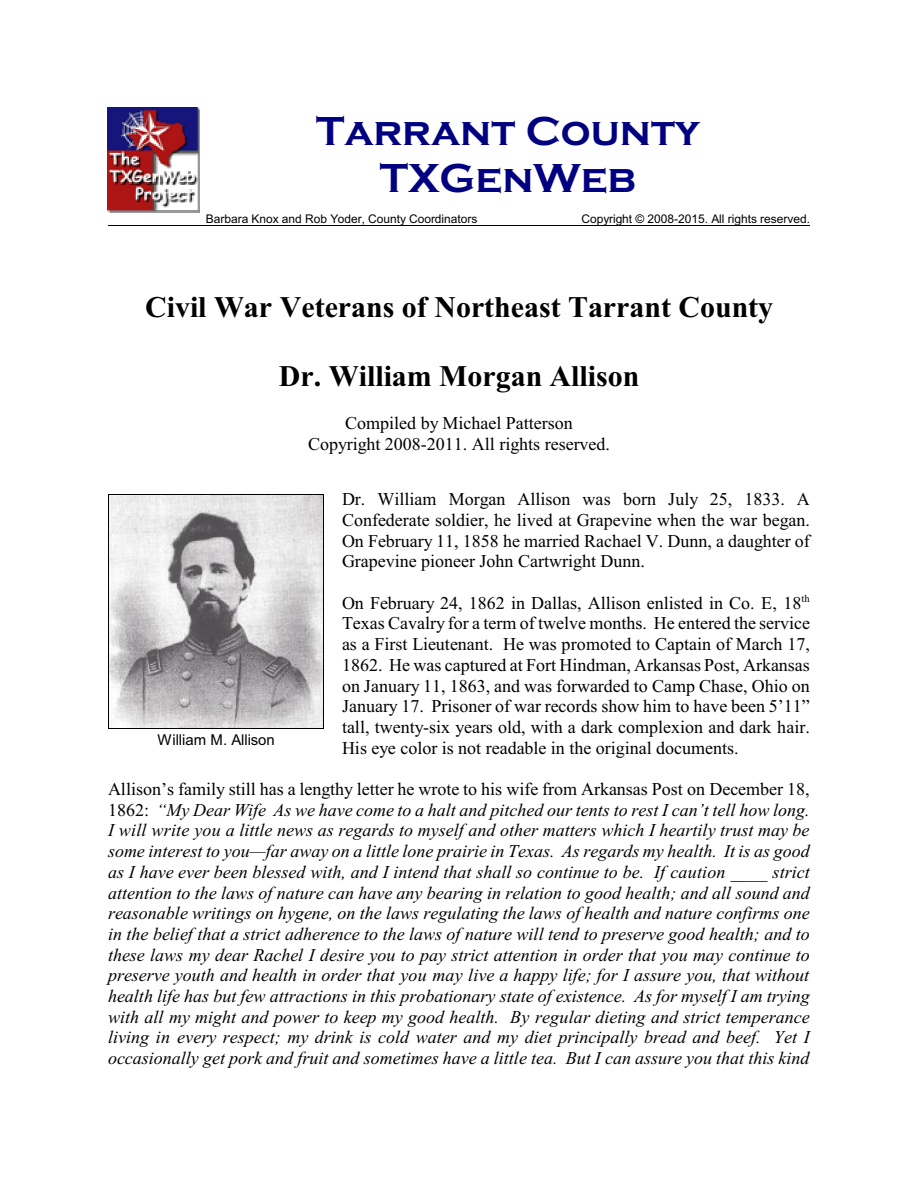
<style>
.page{position:relative;width:918px;height:1188px;background:#fff}
.page>*{position:absolute;margin:0;border:0;box-sizing:border-box;transform-origin:0 0}
.t1{font:700 42px/46.8px "Copperplate Gothic";color:#000080;text-align:center}
.t2{font:700 30px "Times New Roman";color:#000}
.t3{font:italic 18px/20.7px "Times New Roman";color:#000;text-align:justify}
.t4{font:18px/20.7px "Times New Roman";color:#000;text-align:justify}
.t5{font:15px "Arial";color:#000}
.t6{font:12px "Arial";color:#000}
.s1{font-style:normal}
</style>
<div class="page">
<hr style="left:108px;top:225px;width:702px;height:1px;background:#000">
<img style="left:108px;top:108px;width:91px;height:104px">
<img style="left:109px;top:495px;width:214px;height:233px">
<hr style="left:108px;top:494px;width:1px;height:235px;background:#000">
<hr style="left:323px;top:494px;width:1px;height:235px;background:#000">
<hr style="left:108px;top:494px;width:216px;height:1px;background:#000">
<hr style="left:108px;top:728px;width:216px;height:1px;background:#000">
<h1 class="t1" style="left:316px;top:107px;width:385px">Tarrant County<br>TXGenWeb</h1>
<p class="t6" style="left:206px;top:214px;width:273px">Barbara Knox and Rob Yoder, County Coordinators</p>
<p class="t6" style="left:582px;top:214px;width:230px">Copyright © 2008-2015. All rights reserved.</p>
<h2 class="t2" style="left:145px;top:296px;width:629px">Civil War Veterans of Northeast Tarrant County</h2>
<h2 class="t2" style="left:279px;top:365px;width:362px">Dr. William Morgan Allison</h2>
<p class="t4" style="left:308px;top:415px;width:303px;text-align:center">Compiled by Michael Patterson<br>Copyright 2008-2011. All rights reserved.</p>
<p class="t4" style="left:342px;top:491px;width:469px">Dr. William Morgan Allison was born July 25, 1833. A Confederate soldier, he lived at Grapevine when the war began.<br>On February 11, 1858 he married Rachael V. Dunn, a daughter of Grapevine pioneer John Cartwright Dunn.</p>
<p class="t4" style="left:342px;top:594px;width:470px">On February 24, 1862 in Dallas, Allison enlisted in Co. E, 18<sup>th </sup>Texas Cavalry for a term of twelve months. He entered the service as a First Lieutenant. He was promoted to Captain of March 17, 1862. He was captured at Fort Hindman, Arkansas Post, Arkansas on January 11, 1863, and was forwarded to Camp Chase, Ohio on January 17. Prisoner of war records show him to have been 5’11” tall, twenty-six years old, with a dark complexion and dark hair.<br>His eye color is not readable in the original documents.</p>
<p class="t3" style="left:108px;top:780px;width:703px"><span class="s1">Allison’s family still has a lengthy letter he wrote to his wife from Arkansas Post on December 18, 1862:</span> “My Dear Wife As we have come to a halt and pitched our tents to rest I can’t tell how long.<br>I will write you a little news as regards to myself and other matters which I heartily trust may be some interest to you—far away on a little lone prairie in Texas. As regards my health. It is as good as I have ever been blessed with, and I intend that shall so continue to be. If caution ____ strict attention to the laws of nature can have any bearing in relation to good health; and all sound and reasonable writings on hygene, on the laws regulating the laws of health and nature confirms one in the belief that a strict adherence to the laws of nature will tend to preserve good health; and to these laws my dear Rachel I desire you to pay strict attention in order that you may continue to preserve youth and health in order that you may live a happy life; for I assure you, that without health life has but few attractions in this probationary state of existence. As for myself I am trying with all my might and power to keep my good health. By regular dieting and strict temperance living in every respect; my drink is cold water and my diet principally bread and beef. Yet I occasionally get pork and fruit and sometimes have a little tea. But I can assure you that this kind</p>
<p class="t5" style="left:158px;top:734px;width:119px">William M. Allison</p>
</div>
